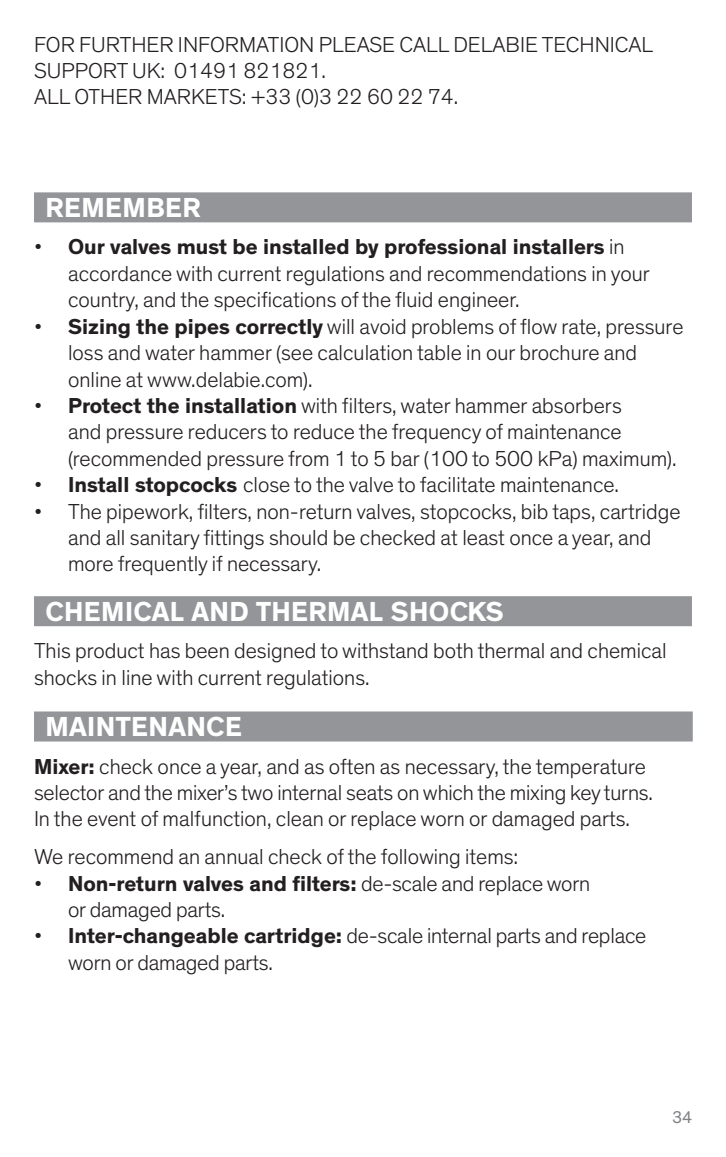
<style>
.page{position:relative;width:726px;height:1157px;background:#fff}
.page>*{position:absolute;margin:0;border:0;box-sizing:border-box;transform-origin:0 0}
.t1{font:700 28px "Theinhardt";letter-spacing:.015em;color:#fff}
.t2{font:300 22px/26.4px "Theinhardt";color:#231f20}
.t3{font:17.2px "Theinhardt";color:#808285}
.s1{font-weight:700}
</style>
<div class="page">
<div style="left:34px;top:596px;width:658px;height:30px;background:#939598"></div>
<div style="left:34px;top:192px;width:658px;height:30px;background:#939598"></div>
<div style="left:34px;top:711px;width:658px;height:30px;background:#939598"></div>
<p class="t2" style="left:34px;top:31px;width:620px">FOR FURTHER INFORMATION PLEASE CALL DELABIE TECHNICAL<br>SUPPORT UK: 01491 821821.<br>ALL OTHER MARKETS: +33 (0)3 22 60 22 74.</p>
<p class="t1" style="left:45px;top:191px;width:157px">REMEMBER</p>
<p class="t2" style="left:68px;top:234px;width:583px;text-indent:-34px">• <span class="s1">Our valves must be installed by professional installers</span> in accordance with current regulations and recommendations in your country, and the specifications of the fluid engineer.</p>
<p class="t2" style="left:68px;top:313px;width:617px;text-indent:-34px">• <span class="s1">Sizing the pipes correctly</span> will avoid problems of flow rate, pressure loss and water hammer (see calculation table in our brochure and online at www.delabie.com).</p>
<p class="t2" style="left:68px;top:392px;width:610px;text-indent:-34px">• <span class="s1">Protect the installation</span> with filters, water hammer absorbers<br>and pressure reducers to reduce the frequency of maintenance (recommended pressure from 1 to 5 bar (100 to 500 kPa) maximum).</p>
<p class="t2" style="left:34px;top:471px;width:586px">• <span class="s1">Install stopcocks</span> close to the valve to facilitate maintenance.</p>
<p class="t2" style="left:68px;top:498px;width:614px;text-indent:-34px">• The pipework, filters, non-return valves, stopcocks, bib taps, cartridge and all sanitary fittings should be checked at least once a year, and more frequently if necessary.</p>
<p class="t1" style="left:45px;top:595px;width:460px">CHEMICAL AND THERMAL SHOCKS</p>
<p class="t2" style="left:34px;top:637px;width:634px">This product has been designed to withstand both thermal and chemical shocks in line with current regulations.</p>
<p class="t1" style="left:45px;top:710px;width:198px">MAINTENANCE</p>
<p class="t2" style="left:34px;top:753px;width:620px"><span class="s1">Mixer:</span> check once a year, and as often as necessary, the temperature selector and the mixer’s two internal seats on which the mixing key turns.<br>In the event of malfunction, clean or replace worn or damaged parts.</p>
<p class="t2" style="left:34px;top:843px;width:486px">We recommend an annual check of the following items:</p>
<p class="t2" style="left:68px;top:870px;width:524px;text-indent:-34px">• <span class="s1">Non-return valves and filters:</span> de-scale and replace worn or damaged parts.</p>
<p class="t2" style="left:68px;top:922px;width:580px;text-indent:-34px">• <span class="s1">Inter-changeable cartridge:</span> de-scale internal parts and replace worn or damaged parts.</p>
<p class="t3" style="left:672px;top:1109px;width:22px">34</p>
</div>
